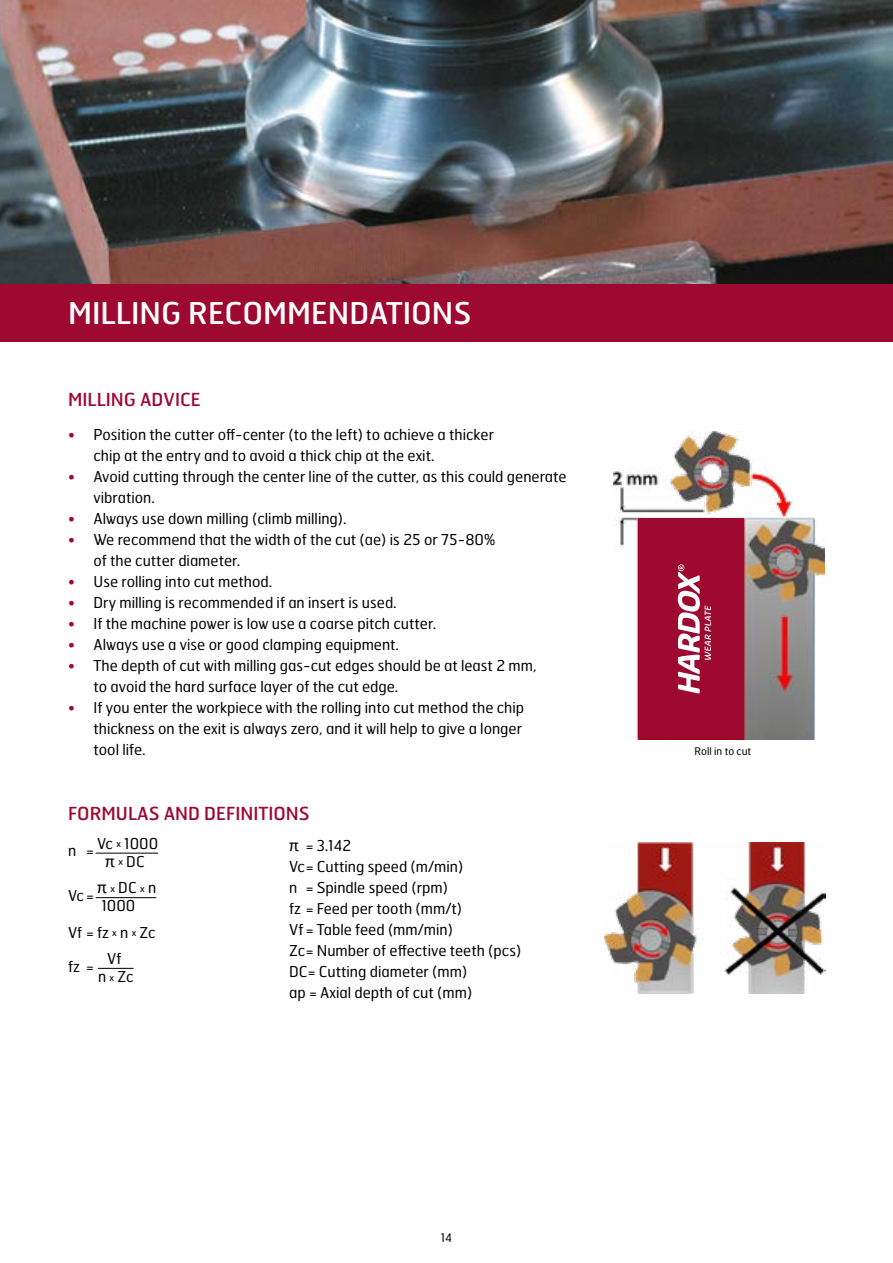
<style>
.page{position:relative;width:893px;height:1263px;background:#fff}
.page>*{position:absolute;margin:0;border:0;box-sizing:border-box;transform-origin:0 0}
.t1{font:30px "Hermes FB";color:#fff}
.t2{font:18px "Hermes FB";color:#9e0931}
.t3{font:15px/21px "Hermes FB";color:#000}
.t4{font:12px "Hermes FB";color:#000}
.t5{font:10.5px "Hermes FB";color:#000}
.s1{color:#9e0931}
.s2{font-family:"Calibri";font-size:10.5px}
.s3{font-family:"Calibri";font-size:18px}
</style>
<div class="page">
<hr style="left:96px;top:853px;width:62px;height:1px;background:#000">
<hr style="left:96px;top:897px;width:60px;height:1px;background:#000">
<hr style="left:98px;top:968px;width:36px;height:1px;background:#000">
<img style="left:0;top:0;width:893px;height:284px">
<div style="left:0;top:284px;width:893px;height:57px;background:#9e0931"></div>
<img style="left:605px;top:842px;width:220px;height:151px">
<img style="left:614px;top:431px;width:211px;height:309px">
<div style="left:638px;top:519px;width:106px;height:220px;background:#9e0931"></div>
<svg style="left:678px;top:564px;width:33px;height:129px"></svg>
<h1 class="t1" style="left:68px;top:294px;width:405px">MILLING RECOMMENDATIONS</h1>
<p class="t2" style="left:68px;top:388px;width:134px">MILLING ADVICE</p>
<p class="t3" style="left:94px;top:424px;width:402px;text-indent:-26px"><span class="s1">•</span> Position the cutter off-center (to the left) to achieve a thicker chip at the entry and to avoid a thick chip at the exit.</p>
<p class="t3" style="left:94px;top:466px;width:475px;text-indent:-26px"><span class="s1">•</span> Avoid cutting through the center line of the cutter, as this could generate vibration.</p>
<p class="t3" style="left:68px;top:508px;width:280px"><span class="s1">•</span> Always use down milling (climb milling).</p>
<p class="t3" style="left:94px;top:529px;width:403px;text-indent:-26px"><span class="s1">•</span> We recommend that the width of the cut (ae) is 25 or 75-80% of the cutter diameter.</p>
<p class="t3" style="left:68px;top:571px;width:206px"><span class="s1">•</span> Use rolling into cut method.</p>
<p class="t3" style="left:68px;top:592px;width:330px"><span class="s1">•</span> Dry milling is recommended if an insert is used.</p>
<p class="t3" style="left:68px;top:613px;width:370px"><span class="s1">•</span> If the machine power is low use a coarse pitch cutter.</p>
<p class="t3" style="left:68px;top:634px;width:333px"><span class="s1">•</span> Always use a vise or good clamping equipment.</p>
<p class="t3" style="left:94px;top:655px;width:444px;text-indent:-26px"><span class="s1">•</span> The depth of cut with milling gas-cut edges should be at least 2 mm, to avoid the hard surface layer of the cut edge.</p>
<p class="t3" style="left:94px;top:697px;width:432px;text-indent:-26px"><span class="s1">•</span> If you enter the workpiece with the rolling into cut method the chip thickness on the exit is always zero, and it will help to give a longer tool life.</p>
<p class="t2" style="left:68px;top:802px;width:243px">FORMULAS AND DEFINITIONS</p>
<p class="t3" style="left:68px;top:840px;width:27px">n =</p>
<p class="t3" style="left:97px;top:834px;width:63px;line-height:18px;text-align:center">Vc <span class="s2">x</span> 1000 <span class="s3">π</span> <span class="s2">x</span> DC</p>
<p class="t3" style="left:101px;top:884px;width:56px;line-height:14.2px;text-indent:-33px">Vc=<sup>π</sup> <sup>x</sup> DC <sup>x</sup> n<br>1000</p>
<p class="t3" style="left:68px;top:921px;width:89px">Vf = fz <span class="s2">x</span> n <span class="s2">x</span> Zc</p>
<p class="t3" style="left:68px;top:955px;width:27px">fz =</p>
<p class="t3" style="left:98px;top:949px;width:37px;line-height:18px;text-align:center">Vf<br>n <span class="s2">x</span> Zc</p>
<p class="t3" style="left:289px;top:834px;width:234px"><span class="s3">π</span> = 3.142<br>Vc= Cutting speed (m/min)<br>n = Spindle speed (rpm)<br>fz = Feed per tooth (mm/t)<br>Vf = Table feed (mm/min)<br>Zc= Number of effective teeth (pcs)<br>DC= Cutting diameter (mm)<br>ap = Axial depth of cut (mm)</p>
<p class="t4" style="left:441px;top:1230px;width:13px">14</p>
<p class="t5" style="left:695px;top:744px;width:58px">Roll in to cut</p>
</div>
